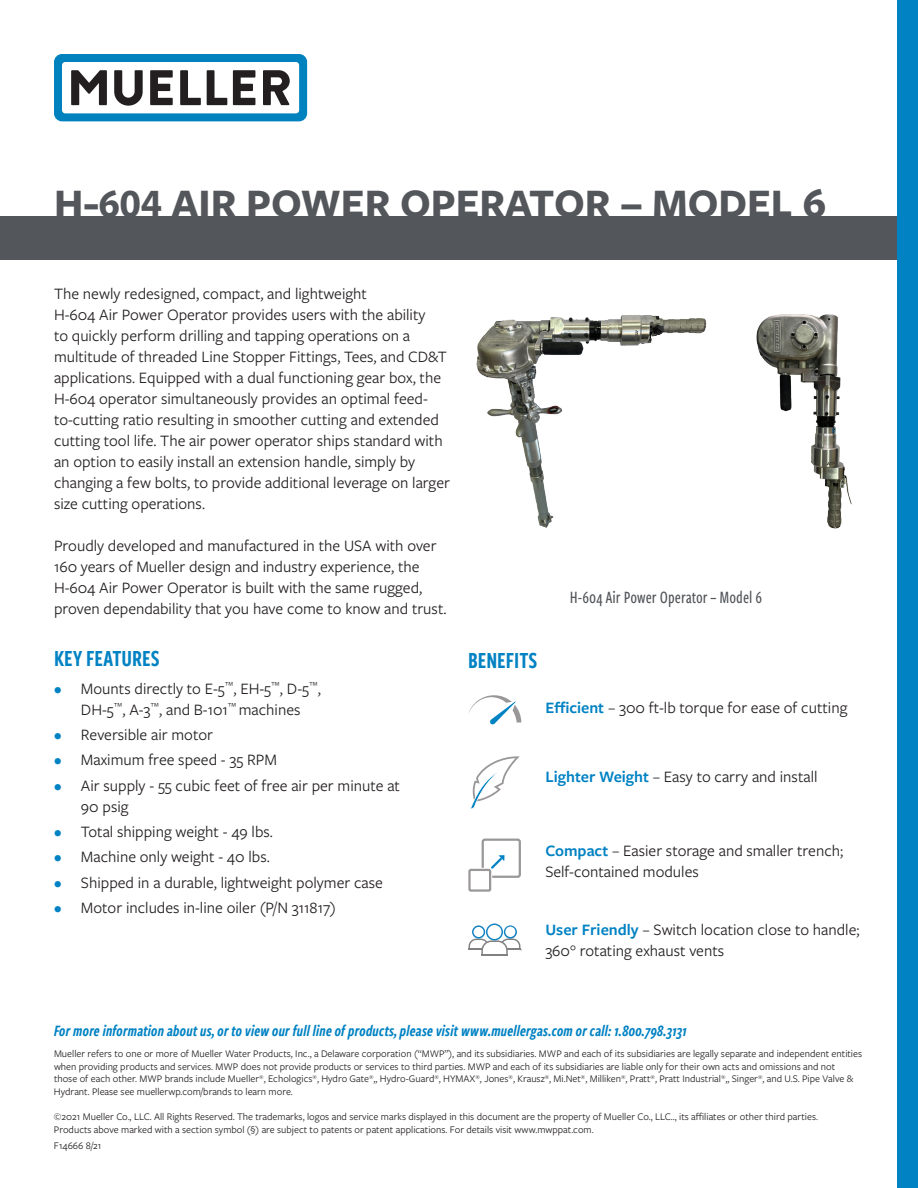
<style>
.page{position:relative;width:918px;height:1188px;background:#fff}
.page>*{position:absolute;margin:0;border:0;box-sizing:border-box;transform-origin:0 0}
.t1{font:700 42px "Freight Sans Pro";color:#53565a}
.t2{font:24px "Freight Sans Cmp Pro Semi";color:#0082c3}
.t3{font:500 18px "Freight Sans Cmp Pro";color:#53565a}
.t4{font:16.5px/21px "Freight Sans Pro";color:#231f20}
.t5{font:italic 16.5px "Freight Sans Cmp Pro Semi";color:#0082c3}
.t6{font:10.5px/12.6px "Freight Sans Pro";color:#231f20}
.s1{color:#0082c3}
.s2{font-weight:600;color:#0082c3}
</style>
<div class="page">
<div style="left:0;top:217px;width:918px;height:43px;background:#53565a"></div>
<img style="left:476px;top:315px;width:231px;height:213px">
<img style="left:756px;top:314px;width:96px;height:215px">
<svg style="left:468px;top:838px;width:53px;height:54px"></svg>
<svg style="left:469px;top:923px;width:51px;height:32px"></svg>
<svg style="left:470px;top:756px;width:50px;height:53px"></svg>
<svg style="left:468px;top:695px;width:53px;height:30px"></svg>
<svg style="left:54px;top:54px;width:253px;height:67px"></svg>
<div style="left:898px;top:0;width:20px;height:1188px;background:#0082c3"></div>
<h1 class="t1" style="left:54px;top:175px;width:774px">H-604 AIR POWER OPERATOR – MODEL 6</h1>
<p class="t4" style="left:54px;top:283px;width:397px">The newly redesigned, compact, and lightweight<br>H-604 Air Power Operator provides users with the ability<br>to quickly perform drilling and tapping operations on a multitude of threaded Line Stopper Fittings, Tees, and CD&amp;T applications. Equipped with a dual functioning gear box, the H-604 operator simultaneously provides an optimal feed&shy;to-cutting ratio resulting in smoother cutting and extended cutting tool life. The air power operator ships standard with an option to easily install an extension handle, simply by changing a few bolts, to provide additional leverage on larger size cutting operations.</p>
<p class="t4" style="left:54px;top:535px;width:394px">Proudly developed and manufactured in the USA with over 160 years of Mueller design and industry experience, the H-604 Air Power Operator is built with the same rugged, proven dependability that you have come to know and trust.</p>
<h2 class="t2" style="left:54px;top:642px;width:107px">KEY FEATURES</h2>
<p class="t4" style="left:54px;top:677px;width:268px;text-align:center"><span class="s1">•</span> Mounts directly to E-5<sup>™</sup>, EH-5<sup>™</sup>, D-5<sup>™</sup>,<br>DH-5<sup>™</sup>, A-3<sup>™</sup>, and B-101<sup>™</sup> machines</p>
<p class="t4" style="left:54px;top:724px;width:160px"><span class="s1">•</span> Reversible air motor</p>
<p class="t4" style="left:54px;top:749px;width:224px"><span class="s1">•</span> Maximum free speed - 35 RPM</p>
<p class="t4" style="left:81px;top:774px;width:321px;text-indent:-27px"><span class="s1">•</span> Air supply - 55 cubic feet of free air per minute at<br>90 psig</p>
<p class="t4" style="left:54px;top:821px;width:220px"><span class="s1">•</span> Total shipping weight - 49 lbs.</p>
<p class="t4" style="left:54px;top:846px;width:217px"><span class="s1">•</span> Machine only weight - 40 lbs.</p>
<p class="t4" style="left:54px;top:871px;width:330px"><span class="s1">•</span> Shipped in a durable, lightweight polymer case</p>
<p class="t4" style="left:54px;top:896px;width:283px"><span class="s1">•</span> Motor includes in-line oiler (P/N 311817)</p>
<p class="t3" style="left:570px;top:585px;width:194px">H-604 Air Power Operator – Model 6</p>
<h2 class="t2" style="left:468px;top:644px;width:71px">BENEFITS</h2>
<p class="t4" style="left:545px;top:697px;width:304px"><span class="s2">Efficient</span> – 300 ft-lb torque for ease of cutting</p>
<p class="t4" style="left:545px;top:765px;width:274px"><span class="s2">Lighter Weight</span> – Easy to carry and install</p>
<p class="t4" style="left:545px;top:839px;width:299px"><span class="s2">Compact</span> – Easier storage and smaller trench;<br>Self-contained modules</p>
<p class="t4" style="left:545px;top:918px;width:316px"><span class="s2">User Friendly</span> – Switch location close to handle;<br>360° rotating exhaust vents</p>
<p class="t5" style="left:54px;top:1019px;width:635px">For more information about us, or to view our full line of products, please visit www.muellergas.com or call: 1.800.798.3131</p>
<p class="t6" style="left:54px;top:1047px;width:810px">Mueller refers to one or more of Mueller Water Products, Inc., a Delaware corporation (“MWP”), and its subsidiaries. MWP and each of its subsidiaries are legally separate and independent entities when providing products and services. MWP does not provide products or services to third parties. MWP and each of its subsidiaries are liable only for their own acts and omissions and not<br>those of each other. MWP brands include Mueller<sup>®</sup>, Echologics<sup>®</sup>, Hydro Gate<sup>®</sup>,, Hydro-Guard<sup>®</sup>, HYMAX<sup>®</sup>, Jones<sup>®</sup>, Krausz<sup>®</sup>, Mi.Net<sup>®</sup>, Milliken<sup>®</sup>, Pratt<sup>®</sup>, Pratt Industrial<sup>®</sup>,, Singer<sup>®</sup>, and U.S. Pipe Valve &amp; Hydrant. Please see muellerwp.com/brands to learn more.</p>
<p class="t6" style="left:54px;top:1110px;width:766px">©2021 Mueller Co., LLC. All Rights Reserved. The trademarks, logos and service marks displayed in this document are the property of Mueller Co., LLC.., its affiliates or other third parties.<br>Products above marked with a section symbol (§) are subject to patents or patent applications. For details visit www.mwppat.com.</p>
<p class="t6" style="left:54px;top:1139px;width:49px">F14666 8/21</p>
</div>
